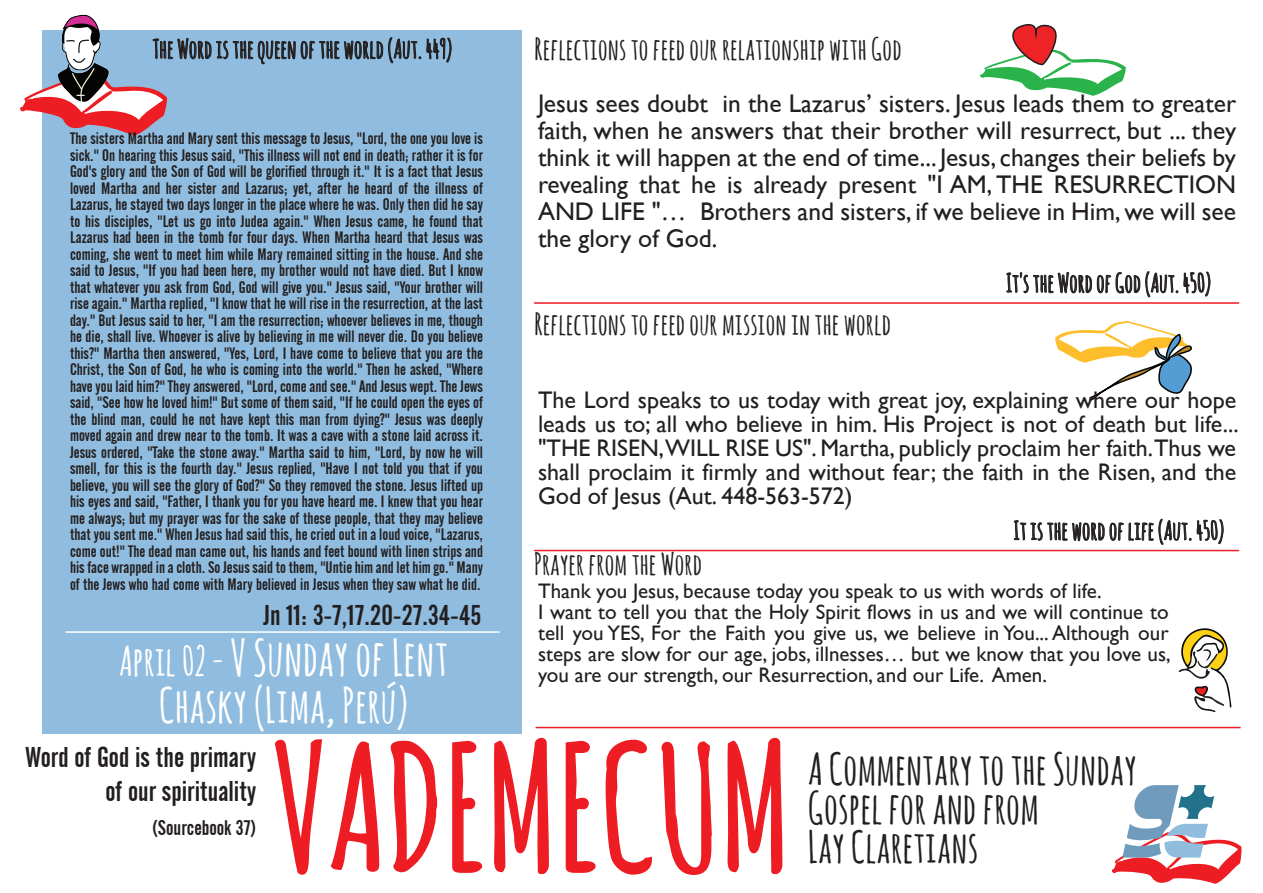
<style>
.page{position:relative;width:1263px;height:893px;background:#fff}
.page>*{position:absolute;margin:0;border:0;box-sizing:border-box;transform-origin:0 0}
.t1{font:700 171px "Amatic SC";color:#ee1d23}
.t2{font:700 49.5px "Amatic SC";color:#fff}
.t3{font:700 48px "Amatic SC";color:#fff}
.t4{font:700 43.5px/39px "Amatic SC";color:#231f20}
.t5{font:700 30px "Amatic SC";color:#231f20}
.t6{font:28.5px/34.2px "Alternate Gothic No 2 BT";color:#231f20;text-align:right}
.t7{font:25.5px/27px "Gill Sans";color:#231f20;text-align:justify}
.t8{font:700 25.5px "Amatic SC";color:#231f20}
.t9{font:24px/24px "Gill Sans";color:#231f20;text-align:justify}
.t10{font:21px/21px "Gill Sans";color:#231f20}
.t11{font:21px "Alternate Gothic No 2 BT";color:#231f20}
.t12{font:16.5px/16.5px "Alternate Gothic No 2 BT";color:#231f20;text-align:justify}
.s1{font-size:40.5px}
</style>
<div class="page">
<svg style="left:275px;top:739px;width:48px;height:136px"></svg>
<svg style="left:330px;top:741px;width:50px;height:131px"></svg>
<svg style="left:390px;top:740px;width:48px;height:133px"></svg>
<svg style="left:452px;top:740px;width:31px;height:133px"></svg>
<svg style="left:494px;top:737px;width:55px;height:137px"></svg>
<svg style="left:565px;top:740px;width:31px;height:133px"></svg>
<svg style="left:605px;top:739px;width:47px;height:136px"></svg>
<svg style="left:661px;top:741px;width:51px;height:134px"></svg>
<svg style="left:727px;top:737px;width:56px;height:137px"></svg>
<div style="left:42px;top:31px;width:479px;height:703px;background:#90bddf"></div>
<svg style="left:20px;top:30px;width:432px;height:106px"></svg>
<svg style="left:1006px;top:271px;width:205px;height:27px"></svg>
<svg style="left:1013px;top:518px;width:211px;height:34px"></svg>
<hr style="left:534px;top:302px;width:705px;height:2px;background:#ee1d23">
<hr style="left:534px;top:550px;width:705px;height:1px;background:#ee1d23">
<hr style="left:536px;top:727px;width:704px;height:1px;background:#ee1d23">
<svg style="left:1055px;top:321px;width:137px;height:80px"></svg>
<svg style="left:980px;top:24px;width:146px;height:72px"></svg>
<hr style="left:65px;top:631px;width:434px;height:2px;background:#fff">
<svg style="left:1112px;top:785px;width:130px;height:99px"></svg>
<img style="left:53px;top:14px;width:62px;height:92px">
<svg style="left:1178px;top:628px;width:54px;height:85px"></svg>
<h3 class="t8" style="left:152px;top:31px;width:301px">The Word is the queen of the world (Aut. 449)</h3>
<p class="t12" style="left:70px;top:130px;width:415px">The sisters Martha and Mary sent this message to Jesus, "Lord, the one you love is sick." On hearing this Jesus said, "This illness will not end in death; rather it is for God's glory and the Son of God will be glorified through it." It is a fact that Jesus loved Martha and her sister and Lazarus; yet, after he heard of the illness of Lazarus, he stayed two days longer in the place where he was. Only then did he say to his disciples, "Let us go into Judea again." When Jesus came, he found that Lazarus had been in the tomb for four days. When Martha heard that Jesus was coming, she went to meet him while Mary remained sitting in the house. And she said to Jesus, "If you had been here, my brother would not have died. But I know that whatever you ask from God, God will give you." Jesus said, "Your brother will rise again." Martha replied, "I know that he will rise in the resurrection, at the last day." But Jesus said to her, "I am the resurrection; whoever believes in me, though he die, shall live. Whoever is alive by believing in me will never die. Do you believe this?" Martha then answered, "Yes, Lord, I have come to believe that you are the Christ, the Son of God, he who is coming into the world." Then he asked, "Where have you laid him?" They answered, "Lord, come and see." And Jesus wept. The Jews said, "See how he loved him!" But some of them said, "If he could open the eyes of the blind man, could he not have kept this man from dying?" Jesus was deeply moved again and drew near to the tomb. It was a cave with a stone laid across it.<br>Jesus ordered, "Take the stone away." Martha said to him, "Lord, by now he will smell, for this is the fourth day." Jesus replied, "Have I not told you that if you believe, you will see the glory of God?" So they removed the stone. Jesus lifted up his eyes and said, "Father, I thank you for you have heard me. I knew that you hear me always; but my prayer was for the sake of these people, that they may believe that you sent me." When Jesus had said this, he cried out in a loud voice, "Lazarus, come out!" The dead man came out, his hands and feet bound with linen strips and his face wrapped in a cloth. So Jesus said to them, "Untie him and let him go." Many of the Jews who had come with Mary believed in Jesus when they saw what he did.</p>
<h3 class="t6" style="left:263px;top:599px;width:219px">Jn 11: 3-7,17.20-27.34-45</h3>
<h2 class="t2" style="left:119px;top:623px;width:331px"><span class="s1">April 02 -</span> V Sunday of Lent</h2>
<h3 class="t3" style="left:159px;top:671px;width:251px">Chasky (Lima, Perú)</h3>
<h3 class="t5" style="left:534px;top:28px;width:369px">Reflections to feed our relationship with God</h3>
<p class="t7" style="left:538px;top:90px;width:700px">Jesus sees doubt in the Lazarus’ sisters. Jesus leads them to greater faith, when he answers that their brother will resurrect, but ... they think it will happen at the end of time... Jesus, changes their beliefs by revealing that he is already present "I AM, THE RESURRECTION AND LIFE "… Brothers and sisters, if we believe in Him, we will see the glory of God.</p>
<h3 class="t5" style="left:534px;top:302px;width:359px">Reflections to feed our mission in the world</h3>
<h3 class="t8" style="left:1006px;top:265px;width:206px">It's the Word of God (Aut. 450)</h3>
<p class="t9" style="left:538px;top:388px;width:702px">The Lord speaks to us today with great joy, explaining where our hope leads us to; all who believe in him. His Project is not of death but life... "THE RISEN,WILL RISE US". Martha, publicly proclaim her faith.Thus we shall proclaim it firmly and without fear; the faith in the Risen, and the God of Jesus (Aut. 448-563-572)</p>
<h3 class="t5" style="left:534px;top:542px;width:170px">Prayer from the Word</h3>
<h3 class="t8" style="left:1013px;top:512px;width:212px">It is the word of life (Aut. 450)</h3>
<p class="t10" style="left:538px;top:580px;width:634px">Thank you Jesus, because today you speak to us with words of life.<br>I want to tell you that the Holy Spirit flows in us and we will continue to tell you YES, For the Faith you give us, we believe in You... Although our steps are slow for our age, jobs, illnesses… but we know that you love us, you are our strength, our Resurrection, and our Life. Amen.</p>
<h3 class="t6" style="left:26px;top:740px;width:232px">Word of God is the primary of our spirituality</h3>
<p class="t11" style="left:152px;top:816px;width:105px">(Sourcebook 37)</p>
<h1 class="t1" style="left:271px;top:686px;width:521px">VADEMECUM</h1>
<h3 class="t4" style="left:808px;top:748px;width:331px">A Commentary to the Sunday<br>Gospel for and from<br>Lay Claretians</h3>
</div>
